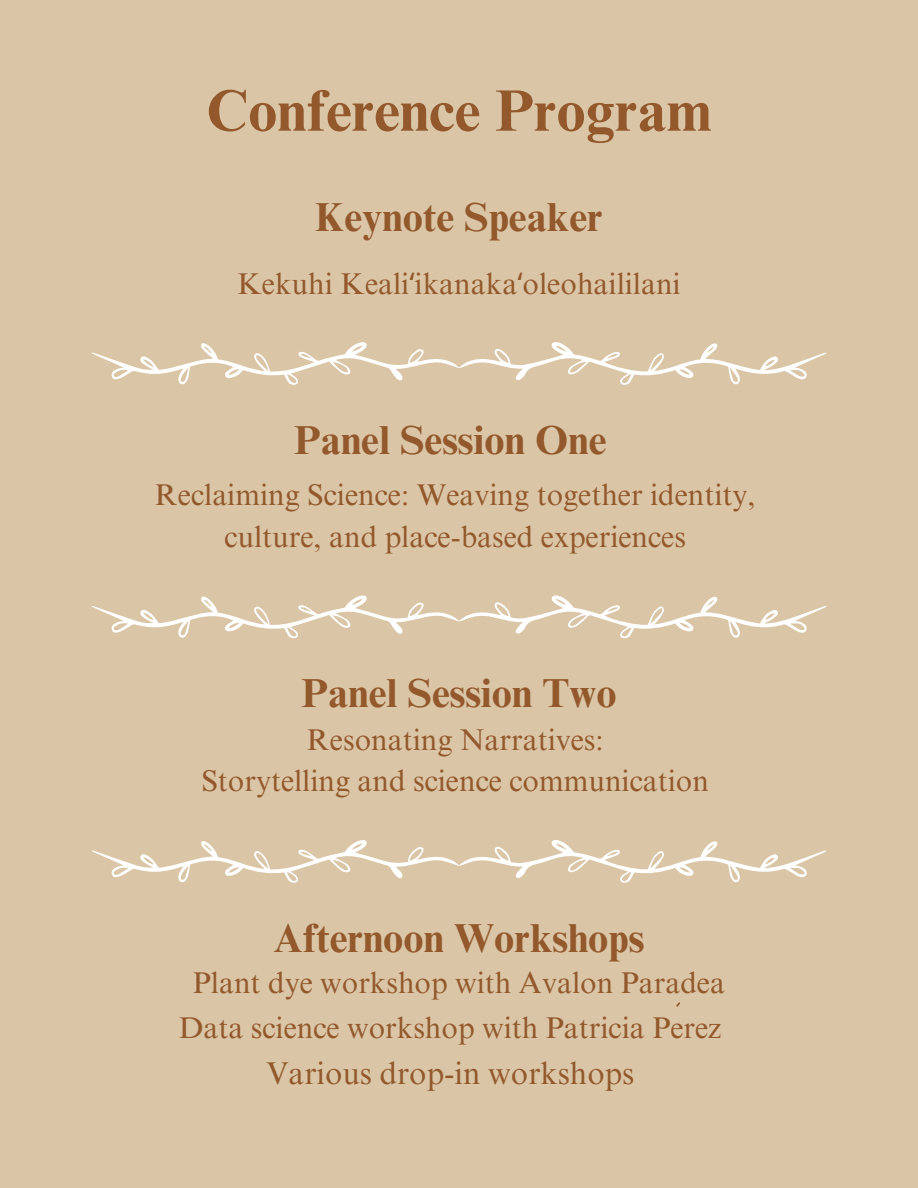
<style>
.page{position:relative;width:918px;height:1188px;background:#dac6a7}
.page>*{position:absolute;margin:0;border:0;box-sizing:border-box;transform-origin:0 0}
.t1{font:700 58.5px "Times NRMT Pro";color:#93592d}
.t2{font:700 40.5px "Times NRMT Pro";color:#93592d}
.t3{font:31.5px "Times NRMT Pro";color:#93592d}
.t4{font:30px "Times NRMT Pro";color:#93592d}
.s1{font-family:"Noto Sans"}
</style>
<div class="page">
<svg style="left:92px;top:342px;width:734px;height:43px"></svg>
<svg style="left:92px;top:595px;width:734px;height:43px"></svg>
<svg style="left:92px;top:840px;width:734px;height:43px"></svg>
<svg style="left:676px;top:1002px;width:4px;height:5px"></svg>
<h2 class="t1" style="left:206px;top:89px;width:507px">Conference Program</h2>
<h2 class="t2" style="left:315px;top:202px;width:289px">Keynote Speaker</h2>
<p class="t4" style="left:237px;top:272px;width:445px">Kekuhi Keali<span class="s1">ʻ</span>ikanaka<span class="s1">ʻ</span>oleohaililani</p>
<p class="t2" style="left:294px;top:425px;width:314px">Panel Session One</p>
<h2 class="t4" style="left:155px;top:484px;width:602px">Reclaiming Science: Weaving together identity,</h2>
<p class="t4" style="left:225px;top:525px;width:463px">culture, and place-based experiences</p>
<p class="t2" style="left:301px;top:678px;width:317px">Panel Session Two</p>
<p class="t4" style="left:307px;top:728px;width:298px">Resonating Narratives:</p>
<h2 class="t4" style="left:201px;top:770px;width:509px">Storytelling and science communication</h2>
<p class="t2" style="left:274px;top:923px;width:372px">Afternoon Workshops</p>
<p class="t4" style="left:193px;top:971px;width:534px">Plant dye workshop with Avalon Paradea</p>
<h1 class="t4" style="left:179px;top:1016px;width:544px">Data science workshop with Patricia Perez</h1>
<p class="t3" style="left:266px;top:1061px;width:370px">Various drop-in workshops</p>
</div>
